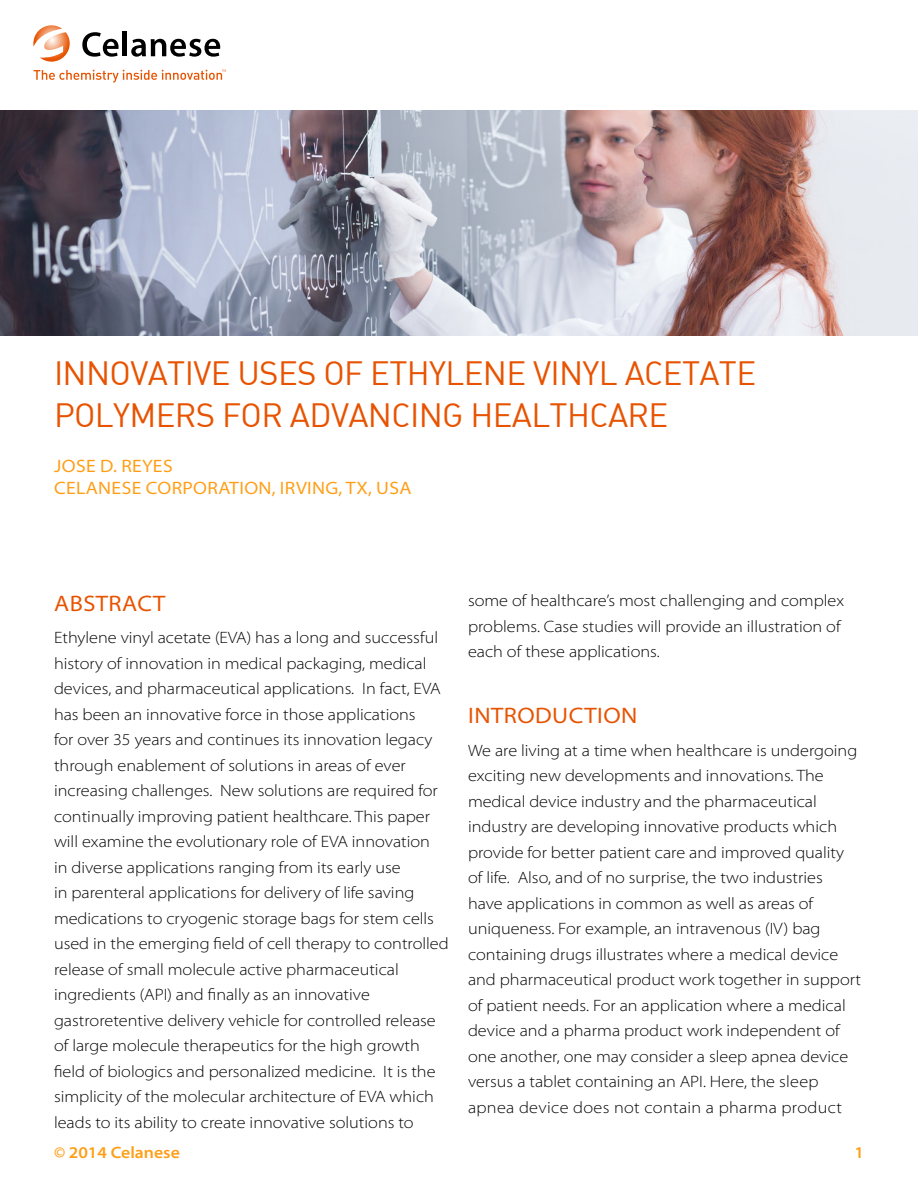
<style>
.page{position:relative;width:918px;height:1188px;background:#fff}
.page>*{position:absolute;margin:0;border:0;box-sizing:border-box;transform-origin:0 0}
.Heading{font:33px/42px "DIN Regular Alternate";letter-spacing:-.02em;color:#e75300}
.SubHead{font:semi-expanded 22.5px "Myriad Pro";letter-spacing:.02em;color:#e75300}
.Section_Header{font:semi-expanded 18px "Myriad Pro";letter-spacing:.02em;color:#ff9e16}
.body_copy{font:300 semi-expanded 16.5px/25.5px "Myriad Pro";color:#000}
.body_copy-2{font:600 semi-expanded 16.5px "Myriad Pro";color:#ff9e16}
</style>
<div class="page">
<svg style="left:82px;top:32px;width:37px;height:25px"></svg>
<hr style="left:123px;top:31px;width:4px;height:25px;background:#000">
<svg style="left:131px;top:39px;width:89px;height:18px"></svg>
<svg style="left:34px;top:70px;width:192px;height:13px"></svg>
<svg style="left:33px;top:25px;width:37px;height:37px"></svg>
<img style="left:0;top:111px;width:918px;height:225px">
<p class="Heading" style="left:54px;top:351px;width:704px">INNOVATIVE USES OF ETHYLENE VINYL ACETATE<br>POLYMERS FOR ADVANCING HEALTHCARE</p>
<p class="Section_Header" style="left:54px;top:456px;width:120px">JOSE D. REYES</p>
<p class="Section_Header" style="left:54px;top:478px;width:359px">CELANESE CORPORATION, IRVING, TX, USA</p>
<p class="SubHead" style="left:54px;top:591px;width:113px">ABSTRACT</p>
<p class="body_copy" style="left:54px;top:625px;width:396px">Ethylene vinyl acetate (EVA) has a long and successful history of innovation in medical packaging, medical devices, and pharmaceutical applications. In fact, EVA has been an innovative force in those applications<br>for over 35 years and continues its innovation legacy through enablement of solutions in areas of ever increasing challenges. New solutions are required for continually improving patient healthcare. This paper will examine the evolutionary role of EVA innovation<br>in diverse applications ranging from its early use<br>in parenteral applications for delivery of life saving medications to cryogenic storage bags for stem cells used in the emerging field of cell therapy to controlled release of small molecule active pharmaceutical ingredients (API) and finally as an innovative gastroretentive delivery vehicle for controlled release of large molecule therapeutics for the high growth field of biologics and personalized medicine. It is the simplicity of the molecular architecture of EVA which leads to its ability to create innovative solutions to</p>
<p class="body_copy" style="left:468px;top:588px;width:378px">some of healthcare’s most challenging and complex problems. Case studies will provide an illustration of each of these applications.</p>
<p class="SubHead" style="left:468px;top:703px;width:171px">INTRODUCTION</p>
<p class="body_copy" style="left:468px;top:738px;width:395px">We are living at a time when healthcare is undergoing exciting new developments and innovations. The medical device industry and the pharmaceutical industry are developing innovative products which provide for better patient care and improved quality of life. Also, and of no surprise, the two industries have applications in common as well as areas of uniqueness. For example, an intravenous (IV) bag containing drugs illustrates where a medical device and pharmaceutical product work together in support of patient needs. For an application where a medical device and a pharma product work independent of one another, one may consider a sleep apnea device versus a tablet containing an API. Here, the sleep apnea device does not contain a pharma product</p>
<p class="body_copy-2" style="left:54px;top:1144px;width:127px">© 2014 Celanese</p>
<p class="body_copy-2" style="left:854px;top:1144px;width:11px">1</p>
</div>
